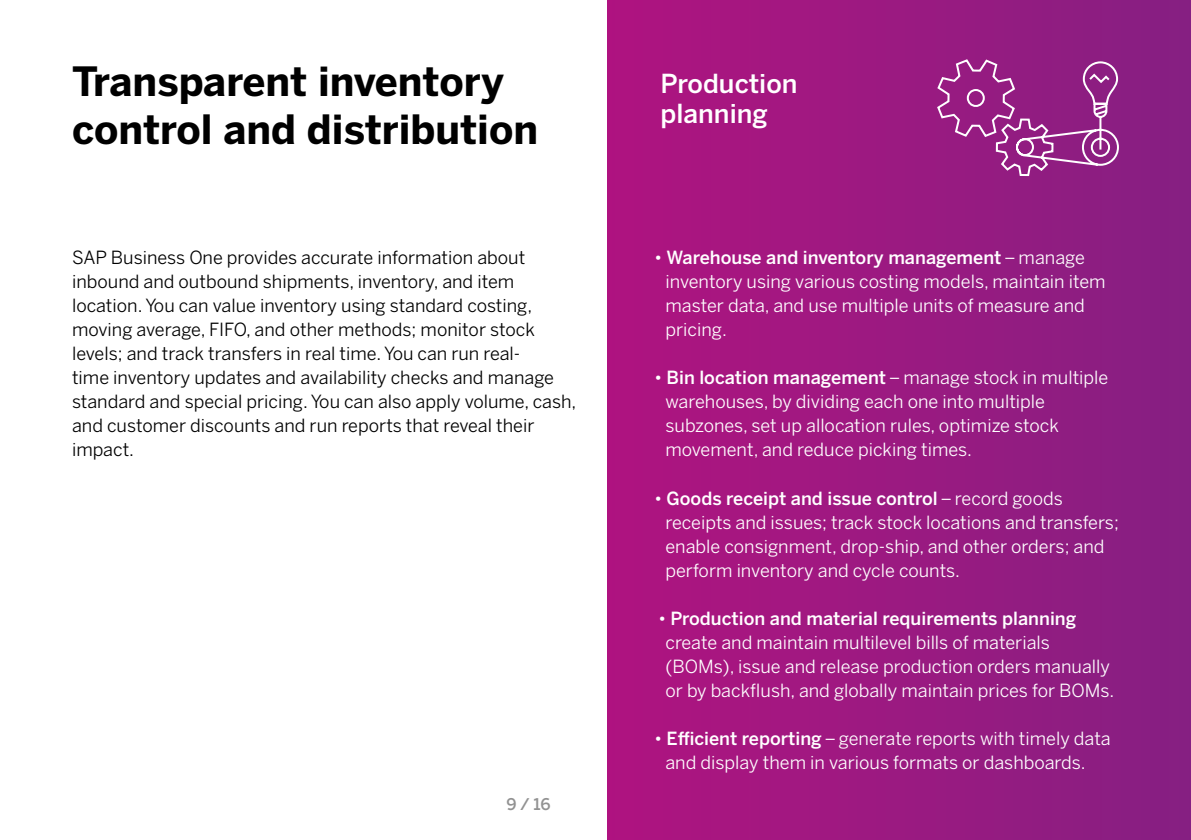
<style>
.page{position:relative;width:1191px;height:840px;background:#fff}
.page>*{position:absolute;margin:0;border:0;box-sizing:border-box;transform-origin:0 0}
.t1{font:700 40px/48px "Benton Sans";color:#000}
.t2{font:500 26px/30px "Benton Sans";color:#fff}
.t3{font:18px/24px "Benton Sans";color:#fff}
.t4{font:18px/24px "Benton Sans";color:#000}
.t5{font:500 16px "Benton Sans";color:#929292}
.s1{font-weight:500}
</style>
<div class="page">
<div style="left:608px;top:0;width:583px;height:839px;background:linear-gradient(to right,#af1380,#861f82)"></div>
<svg style="left:936px;top:58px;width:184px;height:119px"></svg>
<h1 class="t1" style="left:72px;top:58px;width:467px">Transparent inventory control and distribution</h1>
<p class="t4" style="left:72px;top:246px;width:506px">SAP Business One provides accurate information about inbound and outbound shipments, inventory, and item location. You can value inventory using standard costing, moving average, FIFO, and other methods; monitor stock levels; and track transfers in real time. You can run real-<br>time inventory updates and availability checks and manage standard and special pricing. You can also apply volume, cash, and customer discounts and run reports that reveal their impact.</p>
<p class="t5" style="left:506px;top:794px;width:46px">9/16</p>
<h2 class="t2" style="left:660px;top:69px;width:138px">Production planning</h2>
<p class="t3" style="left:665px;top:246px;width:442px;text-indent:-11px">• <span class="s1">Warehouse and inventory management</span> – manage inventory using various costing models, maintain item master data, and use multiple units of measure and pricing.</p>
<p class="t3" style="left:665px;top:366px;width:444px;text-indent:-11px">• <span class="s1">Bin location management</span> – manage stock in multiple warehouses, by dividing each one into multiple subzones, set up allocation rules, optimize stock movement, and reduce picking times.</p>
<p class="t3" style="left:665px;top:486px;width:455px;text-indent:-11px">• <span class="s1">Goods receipt and issue control</span> – record goods receipts and issues; track stock locations and transfers; enable consignment, drop-ship, and other orders; and perform inventory and cycle counts.</p>
<p class="t3" style="left:665px;top:606px;width:450px;text-indent:-7px">• <span class="s1">Production and material requirements planning </span>create and maintain multilevel bills of materials (BOMs), issue and release production orders manually or by backflush, and globally maintain prices for BOMs.</p>
<p class="t3" style="left:665px;top:726px;width:447px;text-indent:-11px">• <span class="s1">Efficient reporting</span> – generate reports with timely data and display them in various formats or dashboards.</p>
</div>
